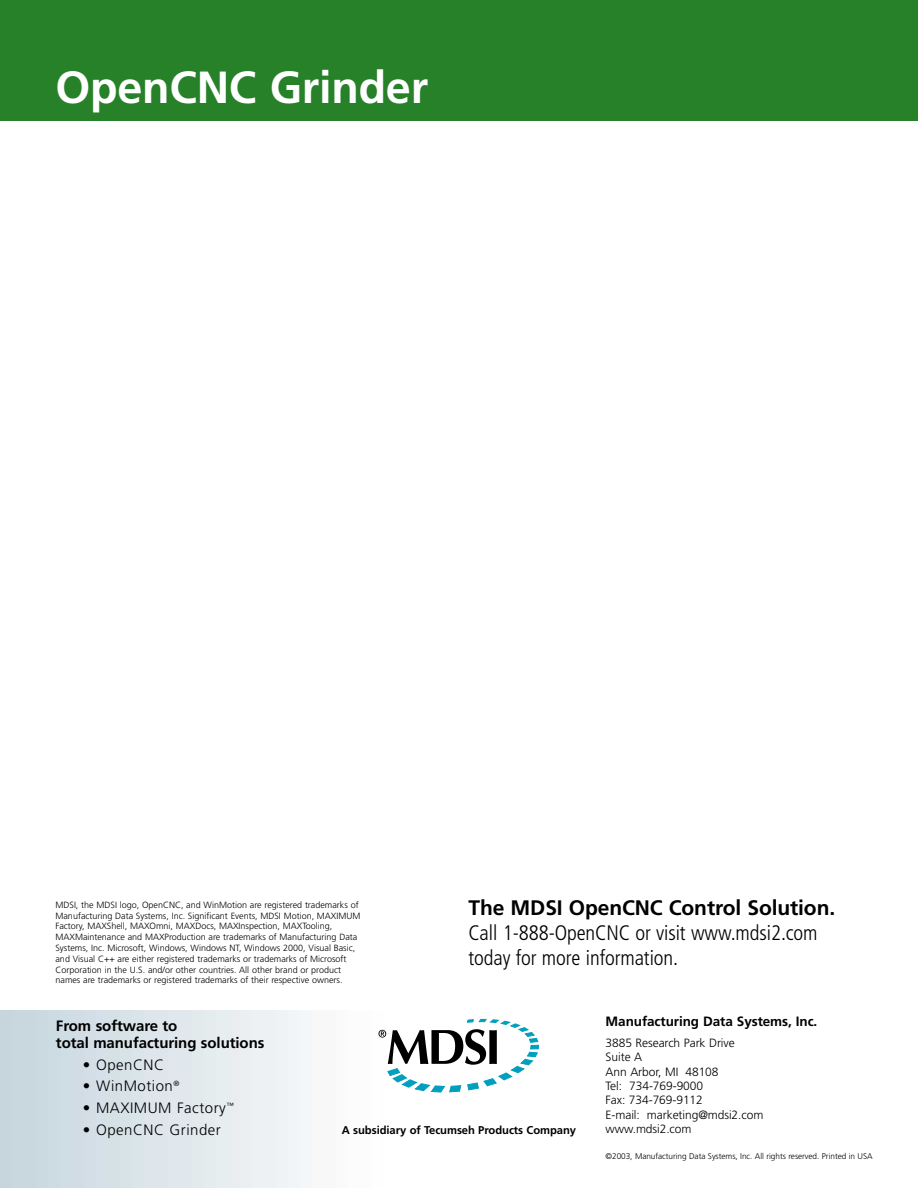
<style>
.page{position:relative;width:918px;height:1188px;background:#fff}
.page>*{position:absolute;margin:0;border:0;box-sizing:border-box;transform-origin:0 0}
.t1{font:700 45px "Frutiger";letter-spacing:-.005em;color:#fff}
.t2{font:300 condensed 21px/25.2px "Frutiger";letter-spacing:-.005em;color:#000}
.t3{font:700 21px "Frutiger";letter-spacing:-.005em;color:#000}
.t4{font:300 15px "Frutiger";letter-spacing:.035em;color:#000}
.t5{font:700 15px/17.2px "Frutiger";letter-spacing:-.005em;color:#000}
.t6{font:700 13.5px "Frutiger";letter-spacing:-.005em;color:#000}
.t7{font:300 12px/14.4px "Frutiger";letter-spacing:-.005em;color:#000}
.t8{font:700 11.25px "Frutiger";letter-spacing:-.005em;color:#000}
.t9{font:300 9px/10.8px "Frutiger";color:#000}
.t10{font:300 8.25px "Frutiger";letter-spacing:-.005em;color:#000}
</style>
<div class="page">
<div style="left:0;top:0;width:918px;height:122px;background:#268129"></div>
<svg style="left:378px;top:1019px;width:161px;height:74px"></svg>
<h1 class="t1" style="left:56px;top:69px;width:374px">OpenCNC Grinder</h1>
<p class="t9" style="left:56px;top:900px;width:306px">MDSI, the MDSI logo, OpenCNC, and WinMotion are registered trademarks of Manufacturing Data Systems, Inc. Significant Events, MDSI Motion, MAXIMUM Factory, MAXShell, MAXOmni, MAXDocs, MAXInspection, MAXTooling, MAXMaintenance and MAXProduction are trademarks of Manufacturing Data Systems, Inc. Microsoft, Windows, Windows NT, Windows 2000, Visual Basic, and Visual C++ are either registered trademarks or trademarks of Microsoft Corporation in the U.S. and/or other countries. All other brand or product names are trademarks or registered trademarks of their respective owners.</p>
<h2 class="t3" style="left:468px;top:899px;width:368px">The MDSI OpenCNC Control Solution.</h2>
<h2 class="t2" style="left:468px;top:922px;width:351px">Call 1-888-OpenCNC or visit www.mdsi2.com today for more information.</h2>
<h3 class="t5" style="left:56px;top:1018px;width:210px">From software to<br>total manufacturing solutions</h3>
<h3 class="t4" style="left:83px;top:1058px;width:83px">• OpenCNC</h3>
<h3 class="t4" style="left:83px;top:1080px;width:98px">• WinMotion<sup>®</sup></h3>
<h3 class="t4" style="left:83px;top:1102px;width:152px">• MAXIMUM Factory<sup>™</sup></h3>
<h3 class="t4" style="left:83px;top:1124px;width:140px">• OpenCNC Grinder</h3>
<p class="t8" style="left:342px;top:1125px;width:236px">A subsidiary of Tecumseh Products Company</p>
<h3 class="t6" style="left:606px;top:1016px;width:213px">Manufacturing Data Systems, Inc.</h3>
<h3 class="t7" style="left:606px;top:1036px;width:159px">3885 Research Park Drive<br>Suite A<br>Ann Arbor, MI 48108<br>Tel: 734-769-9000<br>Fax: 734-769-9112<br>E-mail: marketing@mdsi2.com www.mdsi2.com</h3>
<p class="t10" style="left:606px;top:1153px;width:269px">©2003, Manufacturing Data Systems, Inc. All rights reserved. Printed in USA</p>
</div>
